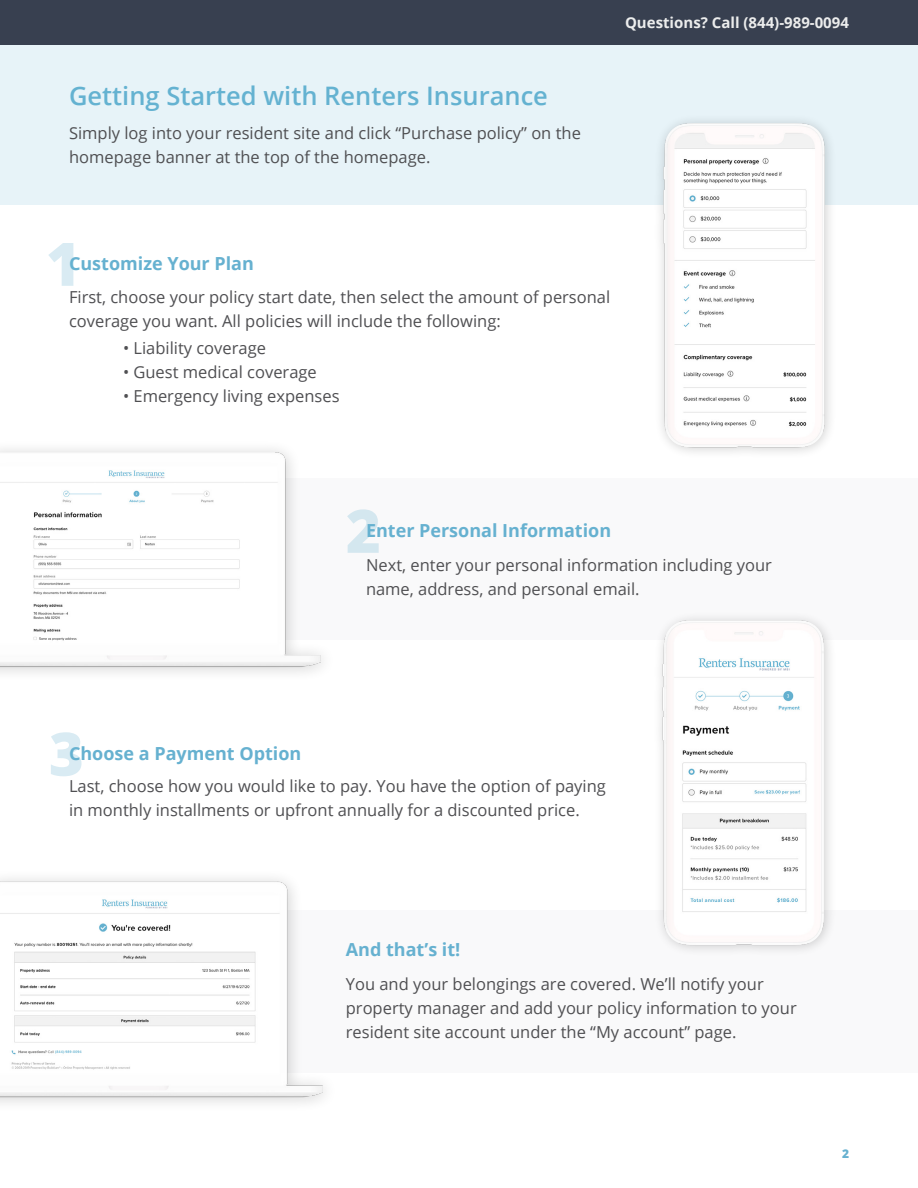
<style>
.page{position:relative;width:918px;height:1188px;background:#fff}
.page>*{position:absolute;margin:0;border:0;box-sizing:border-box;transform-origin:0 0}
.t1{font:800 60px "Open Sans";color:#66b1d0}
.t2{font:600 25.5px "Open Sans";color:#64b2d1}
.t3{font:700 18px "Open Sans";color:#66b1d0}
.t4{font:16.5px/24px "Open Sans";color:#4f4f52}
.t5{font:700 15px "Open Sans";color:#eceded}
.t6{font:800 12px "Open Sans";color:#66b1d0}
</style>
<div class="page">
<div style="left:0;top:910px;width:917px;height:162px;background:#f9f9fa"></div>
<div style="left:0;top:478px;width:917px;height:161px;background:#f9f9fa"></div>
<div style="left:0;top:1px;width:917px;height:204px;background:#e7f3f8"></div>
<div style="left:0;top:0;width:918px;height:45px;background:#384050"></div>
<img style="left:660px;top:120px;width:170px;height:332px">
<img style="left:0;top:449px;width:322px;height:224px">
<div style="left:653px;top:611px;width:183px;height:346px;background:#f9f9fa"></div>
<img style="left:661px;top:618px;width:169px;height:332px">
<img style="left:0;top:878px;width:324px;height:225px">
<h2 class="t2" style="left:69px;top:78px;width:480px">Getting Started with Renters Insurance</h2>
<p class="t4" style="left:69px;top:120px;width:513px">Simply log into your resident site and click “Purchase policy” on the homepage banner at the top of the homepage.</p>
<p class="t5" style="left:625px;top:12px;width:225px">Questions? Call (844)-989-0094</p>
<h1 class="t1" style="left:46px;top:218px;width:37px">1</h1>
<p class="t3" style="left:69px;top:251px;width:187px">Customize Your Plan</p>
<p class="t4" style="left:69px;top:284px;width:543px">First, choose your policy start date, then select the amount of personal coverage you want. All policies will include the following:</p>
<p class="t4" style="left:123px;top:335px;width:145px">• Liability coverage</p>
<p class="t4" style="left:123px;top:359px;width:195px">• Guest medical coverage</p>
<p class="t4" style="left:123px;top:383px;width:218px">• Emergency living expenses</p>
<h1 class="t1" style="left:346px;top:485px;width:37px">2</h1>
<p class="t3" style="left:366px;top:518px;width:247px">Enter Personal Information</p>
<h1 class="t1" style="left:49px;top:708px;width:37px">3</h1>
<p class="t3" style="left:69px;top:741px;width:234px">Choose a Payment Option</p>
<p class="t4" style="left:366px;top:553px;width:407px">Next, enter your personal information including your name, address, and personal email.</p>
<p class="t4" style="left:69px;top:774px;width:538px">Last, choose how you would like to pay. You have the option of paying in monthly installments or upfront annually for a discounted price.</p>
<p class="t3" style="left:346px;top:936px;width:116px">And that’s it!</p>
<p class="t4" style="left:346px;top:971px;width:452px">You and your belongings are covered. We’ll notify your property manager and add your policy information to your resident site account under the “My account” page.</p>
<p class="t6" style="left:842px;top:1144px;width:9px">2</p>
</div>
